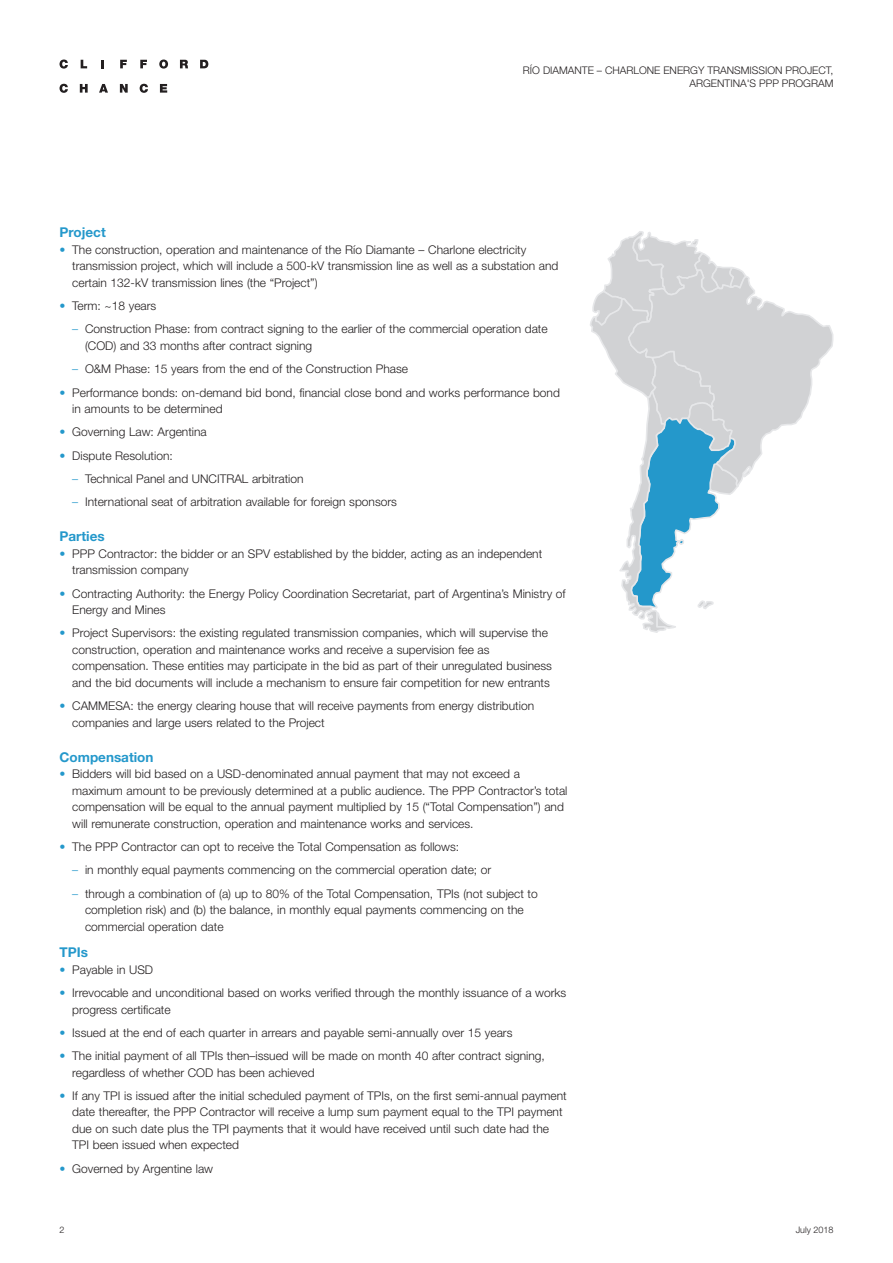
<style>
.page{position:relative;width:893px;height:1263px;background:#fff}
.page>*{position:absolute;margin:0;border:0;box-sizing:border-box;transform-origin:0 0}
._03__Heading_2{font:700 13.5px "Helvetica Neue LT";color:#2498cb}
._07__Bullet_2MM{font:300 12px/16.5px "Helvetica Neue LT";color:#231f20}
._09__Bullet_Indent_2{font:300 12px/16.5px "Helvetica Neue LT";color:#231f20}
._08__Bullet_4MM{font:300 12px/16.5px "Helvetica Neue LT";color:#231f20}
._10__Bullet_Indent_4{font:300 12px "Helvetica Neue LT";color:#231f20}
.t1{font:300 10.5px/13.5px "Helvetica Neue LT";color:#231f20;text-align:right}
.t2{font:300 9px "Helvetica Neue LT";color:#231f20}
.s1{color:#2498cb}
</style>
<div class="page">
<svg style="left:60px;top:60px;width:8px;height:9px"></svg>
<svg style="left:81px;top:60px;width:6px;height:8px"></svg>
<svg style="left:102px;top:60px;width:2px;height:8px"></svg>
<svg style="left:120px;top:60px;width:7px;height:8px"></svg>
<svg style="left:140px;top:60px;width:7px;height:8px"></svg>
<svg style="left:159px;top:60px;width:9px;height:9px"></svg>
<svg style="left:180px;top:60px;width:8px;height:8px"></svg>
<svg style="left:200px;top:60px;width:8px;height:8px"></svg>
<svg style="left:60px;top:84px;width:8px;height:9px"></svg>
<svg style="left:80px;top:84px;width:8px;height:9px"></svg>
<svg style="left:99px;top:84px;width:9px;height:9px"></svg>
<svg style="left:120px;top:84px;width:8px;height:9px"></svg>
<svg style="left:140px;top:84px;width:8px;height:9px"></svg>
<svg style="left:160px;top:84px;width:7px;height:9px"></svg>
<svg style="left:590px;top:231px;width:149px;height:402px"></svg>
<svg style="left:627px;top:269px;width:206px;height:220px"></svg>
<p class="t1" style="left:523px;top:63px;width:312px">RÍO DIAMANTE – CHARLONE ENERGY TRANSMISSION PROJECT,<br>ARGENTINA'S PPP PROGRAM</p>
<p class="_03__Heading_2" style="left:60px;top:224px;width:48px">Project</p>
<p class="_07__Bullet_2MM" style="left:72px;top:241px;width:488px;text-indent:-13px"><span class="s1">•</span> The construction, operation and maintenance of the Río Diamante – Charlone electricity transmission project, which will include a 500-kV transmission line as well as a substation and certain 132-kV transmission lines (the “Project”)</p>
<p class="_07__Bullet_2MM" style="left:60px;top:297px;width:98px"><span class="s1">•</span> Term: ~18 years</p>
<p class="_09__Bullet_Indent_2" style="left:85px;top:321px;width:464px;text-indent:-13px"><span class="s1">–</span> Construction Phase: from contract signing to the earlier of the commercial operation date (COD) and 33 months after contract signing</p>
<p class="_09__Bullet_Indent_2" style="left:72px;top:360px;width:337px"><span class="s1">–</span> O&amp;M Phase: 15 years from the end of the Construction Phase</p>
<p class="_07__Bullet_2MM" style="left:72px;top:384px;width:489px;text-indent:-13px"><span class="s1">•</span> Performance bonds: on-demand bid bond, financial close bond and works performance bond in amounts to be determined</p>
<p class="_07__Bullet_2MM" style="left:60px;top:424px;width:149px"><span class="s1">•</span> Governing Law: Argentina</p>
<p class="_07__Bullet_2MM" style="left:60px;top:447px;width:115px"><span class="s1">•</span> Dispute Resolution:</p>
<p class="_09__Bullet_Indent_2" style="left:72px;top:470px;width:233px"><span class="s1">–</span> Technical Panel and UNCITRAL arbitration</p>
<p class="_10__Bullet_Indent_4" style="left:72px;top:495px;width:326px"><span class="s1">–</span> International seat of arbitration available for foreign sponsors</p>
<p class="_03__Heading_2" style="left:60px;top:528px;width:47px">Parties</p>
<p class="_07__Bullet_2MM" style="left:72px;top:545px;width:471px;text-indent:-13px"><span class="s1">•</span> PPP Contractor: the bidder or an SPV established by the bidder, acting as an independent transmission company</p>
<p class="_07__Bullet_2MM" style="left:72px;top:585px;width:495px;text-indent:-13px"><span class="s1">•</span> Contracting Authority: the Energy Policy Coordination Secretariat, part of Argentina’s Ministry of<br>Energy and Mines</p>
<p class="_07__Bullet_2MM" style="left:72px;top:625px;width:481px;text-indent:-13px"><span class="s1">•</span> Project Supervisors: the existing regulated transmission companies, which will supervise the construction, operation and maintenance works and receive a supervision fee as compensation. These entities may participate in the bid as part of their unregulated business and the bid documents will include a mechanism to ensure fair competition for new entrants</p>
<p class="_08__Bullet_4MM" style="left:72px;top:697px;width:463px;text-indent:-13px"><span class="s1">•</span> CAMMESA: the energy clearing house that will receive payments from energy distribution companies and large users related to the Project</p>
<p class="_03__Heading_2" style="left:60px;top:749px;width:95px">Compensation</p>
<p class="_07__Bullet_2MM" style="left:72px;top:765px;width:497px;text-indent:-13px"><span class="s1">•</span> Bidders will bid based on a USD-denominated annual payment that may not exceed a maximum amount to be previously determined at a public audience. The PPP Contractor’s total compensation will be equal to the annual payment multiplied by 15 (“Total Compensation”) and will remunerate construction, operation and maintenance works and services.</p>
<p class="_07__Bullet_2MM" style="left:60px;top:838px;width:401px"><span class="s1">•</span> The PPP Contractor can opt to receive the Total Compensation as follows:</p>
<p class="_09__Bullet_Indent_2" style="left:72px;top:862px;width:421px"><span class="s1">–</span> in monthly equal payments commencing on the commercial operation date; or</p>
<p class="_09__Bullet_Indent_2" style="left:85px;top:885px;width:454px;text-indent:-13px"><span class="s1">–</span> through a combination of (a) up to 80% of the Total Compensation, TPIs (not subject to completion risk) and (b) the balance, in monthly equal payments commencing on the commercial operation date</p>
<p class="_03__Heading_2" style="left:60px;top:944px;width:30px">TPIs</p>
<p class="_07__Bullet_2MM" style="left:60px;top:961px;width:95px"><span class="s1">•</span> Payable in USD</p>
<p class="_07__Bullet_2MM" style="left:72px;top:984px;width:496px;text-indent:-13px"><span class="s1">•</span> Irrevocable and unconditional based on works verified through the monthly issuance of a works progress certificate</p>
<p class="_07__Bullet_2MM" style="left:60px;top:1024px;width:454px"><span class="s1">•</span> Issued at the end of each quarter in arrears and payable semi-annually over 15 years</p>
<p class="_07__Bullet_2MM" style="left:72px;top:1047px;width:474px;text-indent:-13px"><span class="s1">•</span> The initial payment of all TPIs then–issued will be made on month 40 after contract signing, regardless of whether COD has been achieved</p>
<p class="_07__Bullet_2MM" style="left:72px;top:1087px;width:496px;text-indent:-13px"><span class="s1">•</span> If any TPI is issued after the initial scheduled payment of TPIs, on the first semi-annual payment date thereafter, the PPP Contractor will receive a lump sum payment equal to the TPI payment due on such date plus the TPI payments that it would have received until such date had the TPI been issued when expected</p>
<p class="_08__Bullet_4MM" style="left:60px;top:1160px;width:155px"><span class="s1">•</span> Governed by Argentine law</p>
<p class="t2" style="left:60px;top:1224px;width:7px">2</p>
<p class="t2" style="left:796px;top:1224px;width:39px">July 2018</p>
</div>
